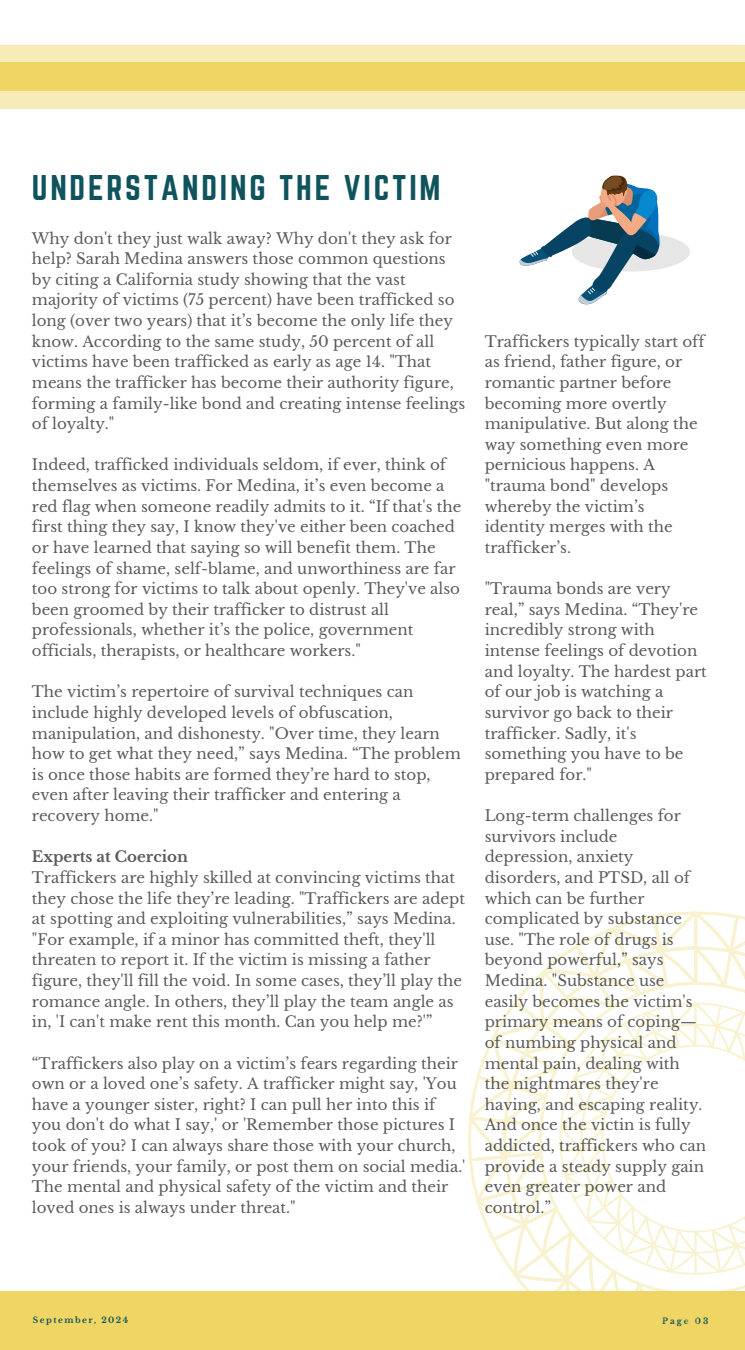
<style>
.page{position:relative;width:745px;height:1350px;background:#fff}
.page>*{position:absolute;margin:0;border:0;box-sizing:border-box;transform-origin:0 0}
.t1{font:31.25px "Norwester";letter-spacing:.09em;color:#0f535d}
.t2{font:15px/20.6px "Libre Baskerville";color:#000}
.t3{font:700 15px "Libre Baskerville";color:#000}
.t4{font:700 8.25px "Libre Baskerville";letter-spacing:.18em;color:#0f535d}
</style>
<div class="page">
<div style="left:0;top:1291px;width:744px;height:59px;background:#eed564"></div>
<div style="left:0;top:46px;width:744px;height:62px;background:#f7ebb7"></div>
<div style="left:0;top:63px;width:744px;height:28px;background:#eed564"></div>
<svg style="left:468px;top:911px;width:276px;height:380px"></svg>
<svg style="left:519px;top:175px;width:170px;height:129px"></svg>
<h1 class="t1" style="left:32px;top:172px;width:410px">UNDERSTANDING THE VICTIM</h1>
<p class="t2" style="left:32px;top:228px;width:435px">Why don't they just walk away? Why don't they ask for help? Sarah Medina answers those common questions by citing a California study showing that the vast majority of victims (75 percent) have been trafficked so long (over two years) that it’s become the only life they know. According to the same study, 50 percent of all victims have been trafficked as early as age 14. "That means the trafficker has become their authority figure, forming a family-like bond and creating intense feelings of loyalty."</p>
<p class="t2" style="left:32px;top:455px;width:431px">Indeed, trafficked individuals seldom, if ever, think of themselves as victims. For Medina, it’s even become a red flag when someone readily admits to it. “If that's the first thing they say, I know they've either been coached or have learned that saying so will benefit them. The feelings of shame, self-blame, and unworthiness are far too strong for victims to talk about openly. They've also been groomed by their trafficker to distrust all professionals, whether it’s the police, government officials, therapists, or healthcare workers."</p>
<p class="t2" style="left:32px;top:682px;width:430px">The victim’s repertoire of survival techniques can include highly developed levels of obfuscation, manipulation, and dishonesty. "Over time, they learn how to get what they need,” says Medina. “The problem is once those habits are formed they’re hard to stop, even after leaving their trafficker and entering a recovery home."</p>
<p class="t3" style="left:32px;top:848px;width:158px">Experts at Coercion</p>
<p class="t2" style="left:32px;top:867px;width:434px">Traffickers are highly skilled at convincing victims that they chose the life they’re leading. "Traffickers are adept at spotting and exploiting vulnerabilities,” says Medina. "For example, if a minor has committed theft, they'll threaten to report it. If the victim is missing a father figure, they'll fill the void. In some cases, they’ll play the romance angle. In others, they’ll play the team angle as in, 'I can't make rent this month. Can you help me?'”</p>
<p class="t2" style="left:32px;top:1053px;width:435px">“Traffickers also play on a victim’s fears regarding their own or a loved one’s safety. A trafficker might say, 'You have a younger sister, right? I can pull her into this if you don't do what I say,' or 'Remember those pictures I took of you? I can always share those with your church, your friends, your family, or post them on social media.' The mental and physical safety of the victim and their loved ones is always under threat."</p>
<p class="t2" style="left:484px;top:331px;width:221px">Traffickers typically start off as friend, father figure, or romantic partner before becoming more overtly manipulative. But along the way something even more pernicious happens. A "trauma bond" develops whereby the victim’s identity merges with the trafficker’s.</p>
<p class="t2" style="left:484px;top:579px;width:223px">"Trauma bonds are very real,” says Medina. “They're incredibly strong with intense feelings of devotion and loyalty. The hardest part of our job is watching a survivor go back to their trafficker. Sadly, it's something you have to be prepared for."</p>
<p class="t2" style="left:484px;top:805px;width:223px">Long-term challenges for survivors include depression, anxiety disorders, and PTSD, all of which can be further complicated by substance use. "The role of drugs is beyond powerful,” says<br>Medina. "Substance use easily becomes the victim's primary means of coping— of numbing physical and mental pain, dealing with the nightmares they're having, and escaping reality.<br>And once the victin is fully addicted, traffickers who can provide a steady supply gain even greater power and control.”</p>
<p class="t4" style="left:33px;top:1315px;width:97px">September, 2024</p>
<p class="t4" style="left:662px;top:1316px;width:48px">Page 03</p>
</div>
